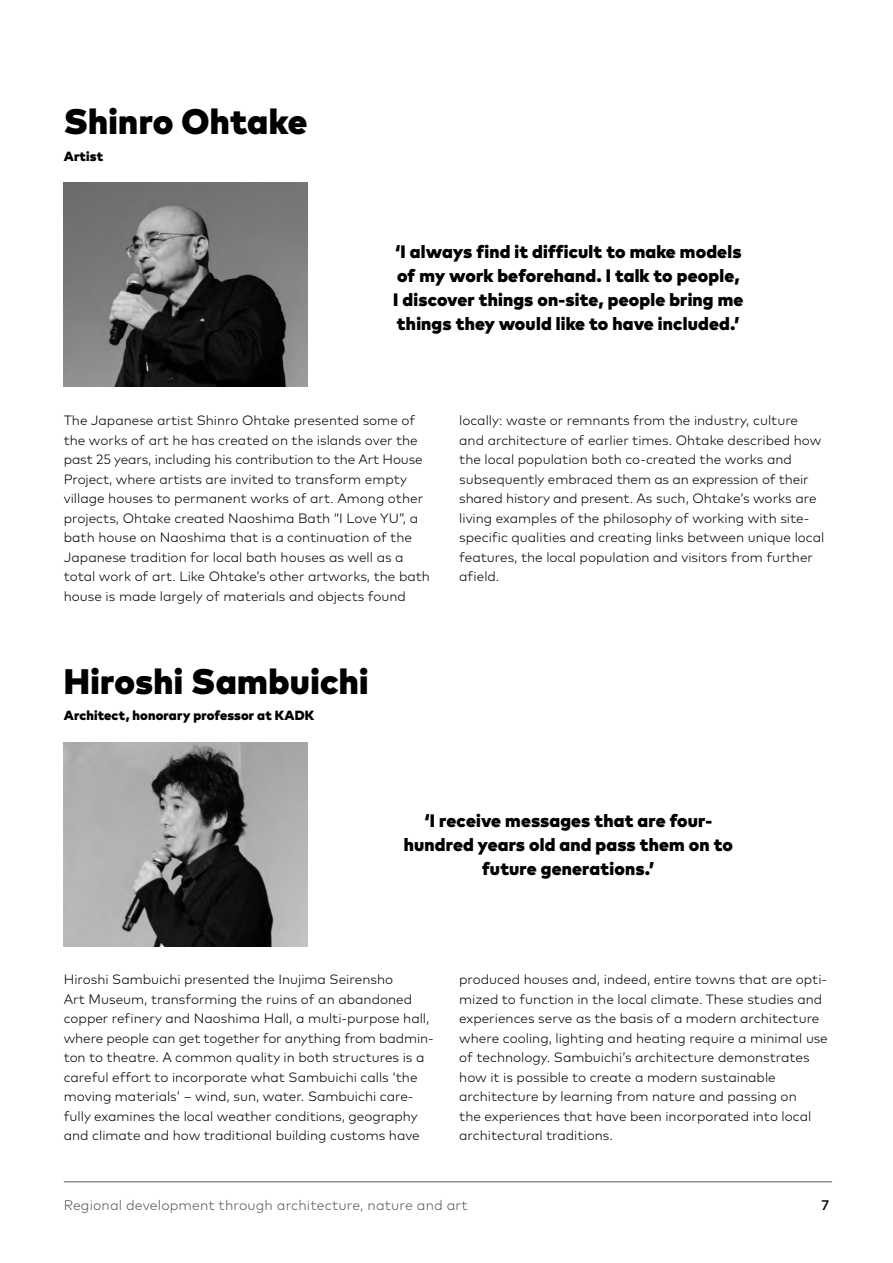
<style>
.page{position:relative;width:893px;height:1263px;background:#fff}
.page>*{position:absolute;margin:0;border:0;box-sizing:border-box;transform-origin:0 0}
.t1{font:900 35.4px "Mark Pro";letter-spacing:.01em;color:#000}
.t2{font:900 18px/24px "Mark Pro";letter-spacing:.01em;color:#000}
.t3{font:300 13.95px "Mark Pro";letter-spacing:.01em;color:#58595b}
.t4{font:500 13.95px "Mark Pro";color:#000}
.t5{font:300 13.5px/19.5px "Mark Pro";color:#000}
.t6{font:900 13.35px "Mark Pro";letter-spacing:.01em;color:#000}
</style>
<div class="page">
<hr style="left:64px;top:1181px;width:768px;height:1px;background:#58595b">
<img style="left:64px;top:183px;width:244px;height:204px">
<img style="left:64px;top:742px;width:244px;height:204px">
<h1 class="t1" style="left:64px;top:94px;width:245px">Shinro Ohtake</h1>
<p class="t6" style="left:64px;top:146px;width:41px">Artist</p>
<h2 class="t2" style="left:393px;top:238px;width:352px">‘I always find it difficult to make models of my work beforehand. I talk to people, I discover things on-site, people bring me things they would like to have included.’</h2>
<p class="t5" style="left:64px;top:410px;width:368px">The Japanese artist Shinro Ohtake presented some of the works of art he has created on the islands over the past 25 years, including his contribution to the Art House Project, where artists are invited to transform empty village houses to permanent works of art. Among other projects, Ohtake created Naoshima Bath “I Love YU”, a bath house on Naoshima that is a continuation of the Japanese tradition for local bath houses as well as a total work of art. Like Ohtake’s other artworks, the bath house is made largely of materials and objects found</p>
<p class="t5" style="left:459px;top:410px;width:367px">locally: waste or remnants from the industry, culture and architecture of earlier times. Ohtake described how the local population both co-created the works and subsequently embraced them as an expression of their shared history and present. As such, Ohtake’s works are living examples of the philosophy of working with site&shy;specific qualities and creating links between unique local features, the local population and visitors from further afield.</p>
<h1 class="t1" style="left:64px;top:654px;width:306px">Hiroshi Sambuichi</h1>
<p class="t6" style="left:64px;top:705px;width:252px">Architect, honorary professor at KADK</p>
<h2 class="t2" style="left:404px;top:807px;width:331px;text-align:center">‘I receive messages that are four&shy;hundred years old and pass them on to future generations.’</h2>
<p class="t5" style="left:64px;top:969px;width:371px">Hiroshi Sambuichi presented the Inujima Seirensho<br>Art Museum, transforming the ruins of an abandoned copper refinery and Naoshima Hall, a multi-purpose hall, where people can get together for anything from badmin&shy;ton to theatre. A common quality in both structures is a careful effort to incorporate what Sambuichi calls ‘the moving materials’ – wind, sun, water. Sambuichi care&shy;fully examines the local weather conditions, geography and climate and how traditional building customs have</p>
<p class="t5" style="left:459px;top:969px;width:370px">produced houses and, indeed, entire towns that are opti&shy;mized to function in the local climate. These studies and experiences serve as the basis of a modern architecture where cooling, lighting and heating require a minimal use of technology. Sambuichi’s architecture demonstrates how it is possible to create a modern sustainable architecture by learning from nature and passing on<br>the experiences that have been incorporated into local architectural traditions.</p>
<p class="t3" style="left:64px;top:1195px;width:406px">Regional development through architecture, nature and art</p>
<p class="t4" style="left:822px;top:1195px;width:9px">7</p>
</div>
